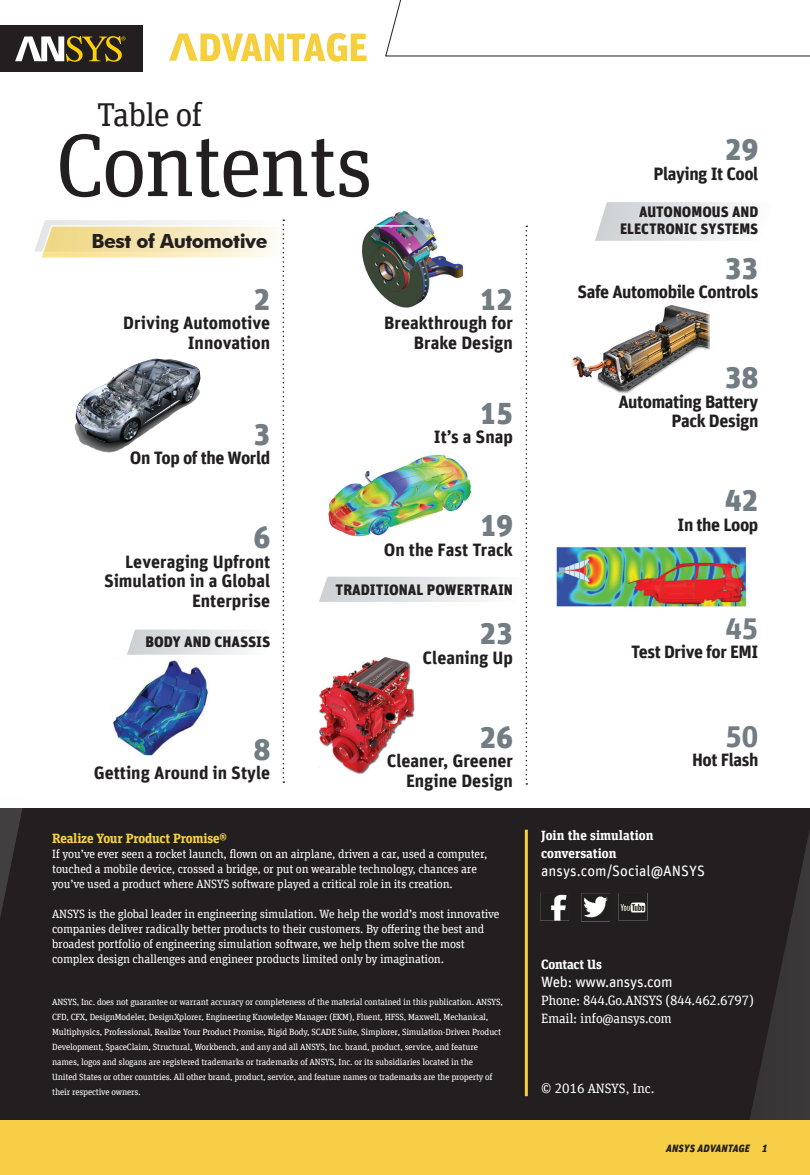
<style>
.page{position:relative;width:810px;height:1175px;background:#fff}
.page>*{position:absolute;margin:0;border:0;box-sizing:border-box;transform-origin:0 0}
.t1{font:88.5px "Unit Slab Offc Pro";letter-spacing:-.03em;color:#231f20}
.t2{font:33px "Unit Slab Offc Pro";letter-spacing:-.03em;color:#231f20}
.t3{font:900 30px "Unit Offc Pro";letter-spacing:.01em;color:#717d83}
.t4{font:700 30px "Unit Offc Pro";color:#717d83}
.t5{font:700 19.5px "Futura BT";letter-spacing:-.025em;color:#231f20}
.t6{font:700 18px/19.5px "Unit Offc Pro";color:#231f20;text-align:right}
.t7{font:700 18px/19.5px "Unit Offc Pro";letter-spacing:-.025em;color:#231f20;text-align:right}
.t8{font:900 15px/16.5px "Unit Offc Pro";color:#231f20;text-align:right}
.t9{font:15px "Unit Offc Pro";color:#fff}
.t10{font:13.5px/18px "Unit Slab Offc Pro";letter-spacing:-.015em;color:#fff}
.t11{font:700 13.5px/18px "Unit Slab Offc Pro";color:#fff}
.t12{font:700 13.5px "Unit Slab Offc Pro";letter-spacing:-.015em;color:#f6cf46}
.t13{font:12px/15px "Unit Slab Offc Pro";letter-spacing:-.015em;color:#fff}
.t14{font:italic 900 10.5px "Unit Offc Pro";letter-spacing:.01em;color:#231f20}
.t15{font:9px/15px "Unit Slab Offc Pro";letter-spacing:-.015em;color:#fff}
</style>
<div class="page">
<img style="left:571px;top:305px;width:138px;height:89px">
<img style="left:386px;top:210px;width:38px;height:9px">
<div style="left:0;top:808px;width:810px;height:328px;background:#231f20"></div>
<svg style="left:595px;top:202px;width:152px;height:39px"></svg>
<hr style="left:525px;top:829px;width:3px;height:267px;background:#f6cf46">
<svg style="left:0;top:808px;width:23px;height:109px"></svg>
<svg style="left:750px;top:830px;width:60px;height:290px"></svg>
<div style="left:0;top:1120px;width:810px;height:54px;background:#f6cf46"></div>
<div style="left:0;top:26px;width:142px;height:46px;background:#231f20"></div>
<svg style="left:15px;top:36px;width:111px;height:26px"></svg>
<img style="left:169px;top:32px;width:198px;height:30px">
<svg style="left:385px;top:0;width:425px;height:56px"></svg>
<svg style="left:34px;top:219px;width:493px;height:565px"></svg>
<img style="left:73px;top:355px;width:129px;height:99px">
<img style="left:540px;top:893px;width:29px;height:28px">
<img style="left:581px;top:893px;width:29px;height:29px">
<img style="left:618px;top:893px;width:30px;height:28px">
<img style="left:111px;top:657px;width:100px;height:101px">
<img style="left:556px;top:547px;width:191px;height:60px">
<h2 class="t2" style="left:97px;top:92px;width:107px">Table of</h2>
<h1 class="t1" style="left:56px;top:106px;width:319px">Contents</h1>
<h3 class="t5" style="left:91px;top:229px;width:178px">Best of Automotive</h3>
<h3 class="t3" style="left:254px;top:277px;width:18px">2</h3>
<h3 class="t6" style="left:123px;top:312px;width:149px">Driving Automotive<br>Innovation</h3>
<h3 class="t3" style="left:254px;top:412px;width:18px">3</h3>
<h3 class="t7" style="left:130px;top:447px;width:142px">On Top of the World</h3>
<h3 class="t3" style="left:254px;top:515px;width:18px">6</h3>
<h3 class="t6" style="left:104px;top:550px;width:168px">Leveraging Upfront<br>Simulation in a Global<br>Enterprise</h3>
<h3 class="t8" style="left:145px;top:633px;width:126px">BODY AND CHASSIS</h3>
<h3 class="t3" style="left:254px;top:727px;width:18px">8</h3>
<h3 class="t6" style="left:94px;top:762px;width:178px">Getting Around in Style</h3>
<h3 class="t3" style="left:480px;top:277px;width:35px">12</h3>
<h3 class="t6" style="left:384px;top:312px;width:130px">Breakthrough for<br>Brake Design</h3>
<h3 class="t3" style="left:480px;top:391px;width:35px">15</h3>
<h3 class="t6" style="left:434px;top:426px;width:81px">It’s a Snap</h3>
<h3 class="t3" style="left:480px;top:503px;width:34px">19</h3>
<h3 class="t6" style="left:384px;top:538px;width:131px">On the Fast Track</h3>
<h3 class="t8" style="left:336px;top:580px;width:179px">TRADITIONAL POWERTRAIN</h3>
<h3 class="t3" style="left:480px;top:611px;width:35px">23</h3>
<h3 class="t6" style="left:423px;top:646px;width:92px">Cleaning Up</h3>
<h3 class="t3" style="left:480px;top:715px;width:35px">26</h3>
<h3 class="t6" style="left:387px;top:750px;width:128px">Cleaner, Greener<br>Engine Design</h3>
<h3 class="t12" style="left:52px;top:828px;width:176px">Realize Your Product Promise®</h3>
<p class="t13" style="left:52px;top:845px;width:437px">If you’ve ever seen a rocket launch, flown on an airplane, driven a car, used a computer, touched a mobile device, crossed a bridge, or put on wearable technology, chances are you’ve used a product where ANSYS software played a critical role in its creation.</p>
<p class="t13" style="left:52px;top:905px;width:449px">ANSYS is the global leader in engineering simulation. We help the world’s most innovative companies deliver radically better products to their customers. By offering the best and broadest portfolio of engineering simulation software, we help them solve the most complex design challenges and engineer products limited only by imagination.</p>
<p class="t15" style="left:52px;top:993px;width:452px">ANSYS, Inc. does not guarantee or warrant accuracy or completeness of the material contained in this publication. ANSYS, CFD, CFX, DesignModeler, DesignXplorer, Engineering Knowledge Manager (EKM), Fluent, HFSS, Maxwell, Mechanical, Multiphysics, Professional, Realize Your Product Promise, Rigid Body, SCADE Suite, Simplorer, Simulation-Driven Product Development, SpaceClaim, Structural, Workbench, and any and all ANSYS, Inc. brand, product, service, and feature names, logos and slogans are registered trademarks or trademarks of ANSYS, Inc. or its subsidiaries located in the<br>United States or other countries. All other brand, product, service, and feature names or trademarks are the property of their respective owners.</p>
<h3 class="t3" style="left:725px;top:127px;width:35px">29</h3>
<h3 class="t7" style="left:654px;top:163px;width:106px">Playing It Cool</h3>
<h3 class="t8" style="left:620px;top:203px;width:140px">AUTONOMOUS AND<br>ELECTRONIC SYSTEMS</h3>
<h3 class="t3" style="left:725px;top:246px;width:35px">33</h3>
<h3 class="t7" style="left:577px;top:281px;width:182px">Safe Automobile Controls</h3>
<h3 class="t3" style="left:725px;top:355px;width:35px">38</h3>
<h3 class="t7" style="left:619px;top:391px;width:141px">Automating Battery<br>Pack Design</h3>
<h3 class="t3" style="left:725px;top:478px;width:35px">42</h3>
<h3 class="t7" style="left:678px;top:514px;width:82px">In the Loop</h3>
<h3 class="t4" style="left:725px;top:606px;width:34px">45</h3>
<h3 class="t7" style="left:631px;top:641px;width:129px">Test Drive for EMI</h3>
<h3 class="t4" style="left:725px;top:714px;width:34px">50</h3>
<h3 class="t7" style="left:692px;top:749px;width:68px">Hot Flash</h3>
<h3 class="t11" style="left:541px;top:826px;width:114px">Join the simulation conversation</h3>
<h3 class="t9" style="left:541px;top:860px;width:165px">ansys.com/Social@ANSYS</h3>
<h3 class="t11" style="left:541px;top:955px;width:62px">Contact Us</h3>
<h3 class="t9" style="left:541px;top:971px;width:133px">Web: www.ansys.com</h3>
<h3 class="t10" style="left:541px;top:991px;width:214px">Phone: 844.Go.ANSYS (844.462.6797)<br>Email: info@ansys.com</h3>
<h3 class="t10" style="left:541px;top:1078px;width:115px">© 2016 ANSYS, Inc.</h3>
<p class="t14" style="left:666px;top:1140px;width:103px">ANSYS ADVANTAGE 1</p>
</div>
